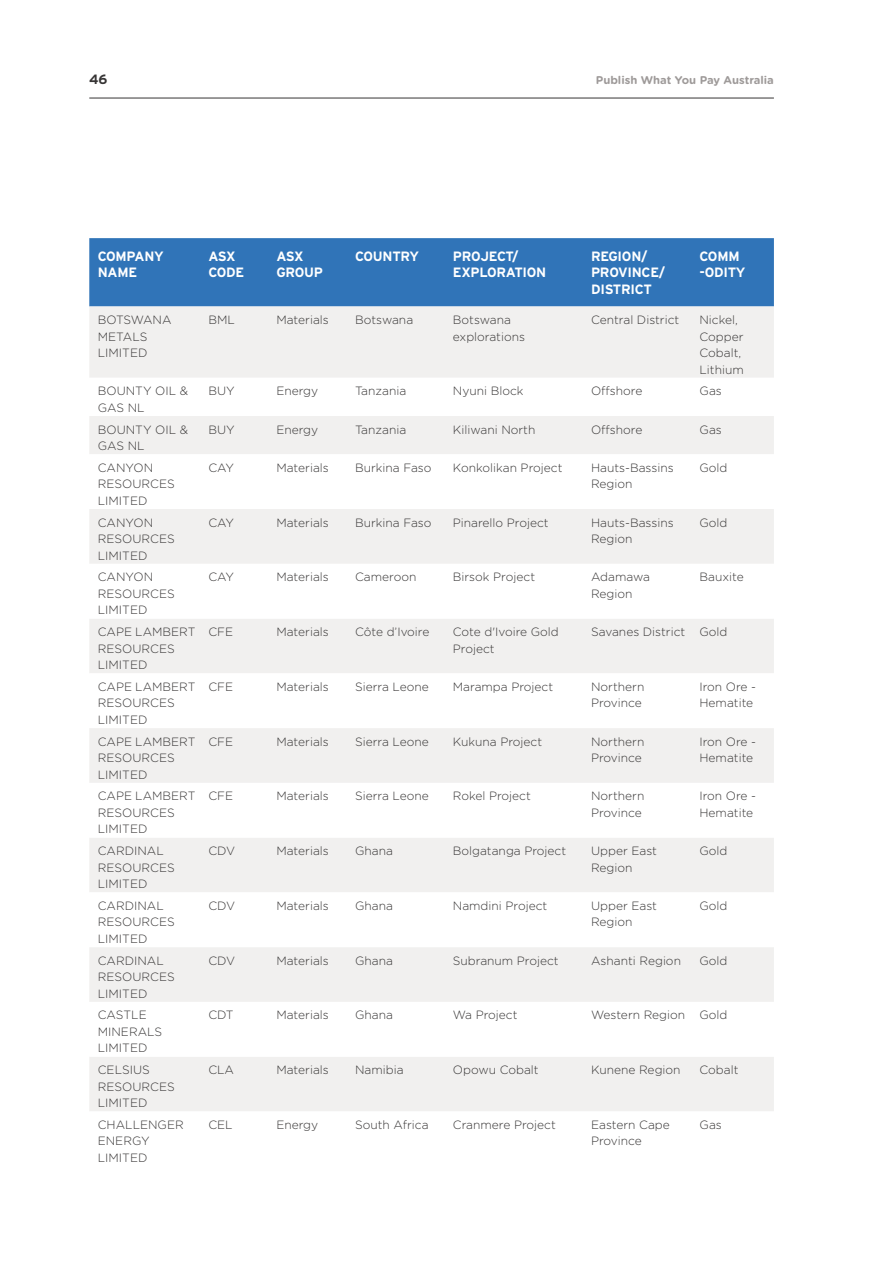
<style>
.page{position:relative;width:893px;height:1263px;background:#fff}
.page>*{position:absolute;margin:0;border:0;box-sizing:border-box;transform-origin:0 0}
.t1{font:700 13.5px/16.5px "Interstate";letter-spacing:-.02em;color:#fff}
.t2{font:700 13.5px "Interstate";color:#373535}
.t3{font:300 12px/16.5px "Gotham Rounded";color:#373535}
.t4{font:700 11.25px "Gotham Rounded";color:#9e9a99}
</style>
<div class="page">
<div style="left:89px;top:238px;width:685px;height:68px;background:#3074b8"></div>
<div style="left:89px;top:306px;width:685px;height:71px;background:#f1f0ef"></div>
<svg style="left:89px;top:416px;width:685px;height:695px;fill:#f1f0ef"></svg>
<hr style="left:89px;top:98px;width:685px;height:1px;background:#373535">
<p class="t2" style="left:89px;top:71px;width:20px">46</p>
<p class="t4" style="left:596px;top:71px;width:180px">Publish What You Pay Australia</p>
<p class="t1" style="left:98px;top:248px;width:68px">COMPANY<br>NAME</p>
<p class="t1" style="left:208px;top:248px;width:37px">ASX<br>CODE</p>
<p class="t1" style="left:276px;top:248px;width:48px">ASX<br>GROUP</p>
<p class="t1" style="left:355px;top:248px;width:66px">COUNTRY</p>
<p class="t1" style="left:453px;top:248px;width:95px">PROJECT/<br>EXPLORATION</p>
<p class="t1" style="left:591px;top:248px;width:76px">REGION/<br>PROVINCE/<br>DISTRICT</p>
<p class="t1" style="left:699px;top:248px;width:48px">COMM -ODITY</p>
<p class="t3" style="left:98px;top:311px;width:75px">BOTSWANA<br>METALS<br>LIMITED</p>
<p class="t3" style="left:208px;top:311px;width:28px">BML</p>
<p class="t3" style="left:276px;top:311px;width:54px">Materials</p>
<p class="t3" style="left:355px;top:311px;width:60px">Botswana</p>
<p class="t3" style="left:453px;top:311px;width:74px">Botswana explorations</p>
<p class="t3" style="left:591px;top:311px;width:90px">Central District</p>
<p class="t3" style="left:699px;top:311px;width:46px">Nickel,<br>Copper<br>Cobalt,<br>Lithium</p>
<p class="t3" style="left:98px;top:382px;width:92px">BOUNTY OIL &amp;<br>GAS NL</p>
<p class="t3" style="left:208px;top:382px;width:28px">BUY</p>
<p class="t3" style="left:276px;top:382px;width:43px">Energy</p>
<p class="t3" style="left:355px;top:382px;width:53px">Tanzania</p>
<p class="t3" style="left:453px;top:382px;width:72px">Nyuni Block</p>
<p class="t3" style="left:591px;top:382px;width:53px">Offshore</p>
<p class="t3" style="left:699px;top:382px;width:24px">Gas</p>
<p class="t3" style="left:98px;top:420px;width:92px">BOUNTY OIL &amp;<br>GAS NL</p>
<p class="t3" style="left:208px;top:420px;width:28px">BUY</p>
<p class="t3" style="left:276px;top:420px;width:43px">Energy</p>
<p class="t3" style="left:355px;top:420px;width:53px">Tanzania</p>
<p class="t3" style="left:453px;top:420px;width:84px">Kiliwani North</p>
<p class="t3" style="left:591px;top:420px;width:53px">Offshore</p>
<p class="t3" style="left:699px;top:420px;width:24px">Gas</p>
<p class="t3" style="left:98px;top:459px;width:78px">CANYON<br>RESOURCES<br>LIMITED</p>
<p class="t3" style="left:208px;top:459px;width:27px">CAY</p>
<p class="t3" style="left:276px;top:459px;width:54px">Materials</p>
<p class="t3" style="left:355px;top:459px;width:78px">Burkina Faso</p>
<p class="t3" style="left:453px;top:459px;width:111px">Konkolikan Project</p>
<p class="t3" style="left:591px;top:459px;width:84px">Hauts-Bassins<br>Region</p>
<p class="t3" style="left:699px;top:459px;width:29px">Gold</p>
<p class="t3" style="left:98px;top:513px;width:78px">CANYON<br>RESOURCES<br>LIMITED</p>
<p class="t3" style="left:208px;top:513px;width:27px">CAY</p>
<p class="t3" style="left:276px;top:513px;width:54px">Materials</p>
<p class="t3" style="left:355px;top:513px;width:78px">Burkina Faso</p>
<p class="t3" style="left:453px;top:513px;width:97px">Pinarello Project</p>
<p class="t3" style="left:591px;top:513px;width:84px">Hauts-Bassins<br>Region</p>
<p class="t3" style="left:699px;top:513px;width:29px">Gold</p>
<p class="t3" style="left:98px;top:568px;width:78px">CANYON<br>RESOURCES<br>LIMITED</p>
<p class="t3" style="left:208px;top:568px;width:27px">CAY</p>
<p class="t3" style="left:276px;top:568px;width:54px">Materials</p>
<p class="t3" style="left:355px;top:568px;width:63px">Cameroon</p>
<p class="t3" style="left:453px;top:568px;width:84px">Birsok Project</p>
<p class="t3" style="left:591px;top:568px;width:61px">Adamawa<br>Region</p>
<p class="t3" style="left:699px;top:568px;width:46px">Bauxite</p>
<p class="t3" style="left:98px;top:623px;width:99px">CAPE LAMBERT<br>RESOURCES<br>LIMITED</p>
<p class="t3" style="left:208px;top:623px;width:26px">CFE</p>
<p class="t3" style="left:276px;top:623px;width:54px">Materials</p>
<p class="t3" style="left:355px;top:623px;width:76px">Côte d’Ivoire</p>
<p class="t3" style="left:453px;top:623px;width:108px">Cote d'Ivoire Gold<br>Project</p>
<p class="t3" style="left:591px;top:623px;width:138px">Savanes District Gold</p>
<p class="t3" style="left:98px;top:678px;width:99px">CAPE LAMBERT<br>RESOURCES<br>LIMITED</p>
<p class="t3" style="left:208px;top:678px;width:26px">CFE</p>
<p class="t3" style="left:276px;top:678px;width:54px">Materials</p>
<p class="t3" style="left:355px;top:678px;width:75px">Sierra Leone</p>
<p class="t3" style="left:453px;top:678px;width:102px">Marampa Project</p>
<p class="t3" style="left:591px;top:678px;width:55px">Northern<br>Province</p>
<p class="t3" style="left:699px;top:678px;width:58px">Iron Ore -<br>Hematite</p>
<p class="t3" style="left:98px;top:732px;width:99px">CAPE LAMBERT<br>RESOURCES<br>LIMITED</p>
<p class="t3" style="left:208px;top:732px;width:26px">CFE</p>
<p class="t3" style="left:276px;top:732px;width:54px">Materials</p>
<p class="t3" style="left:355px;top:732px;width:75px">Sierra Leone</p>
<p class="t3" style="left:453px;top:732px;width:91px">Kukuna Project</p>
<p class="t3" style="left:591px;top:732px;width:55px">Northern<br>Province</p>
<p class="t3" style="left:699px;top:732px;width:58px">Iron Ore -<br>Hematite</p>
<p class="t3" style="left:98px;top:787px;width:99px">CAPE LAMBERT<br>RESOURCES<br>LIMITED</p>
<p class="t3" style="left:208px;top:787px;width:26px">CFE</p>
<p class="t3" style="left:276px;top:787px;width:54px">Materials</p>
<p class="t3" style="left:355px;top:787px;width:75px">Sierra Leone</p>
<p class="t3" style="left:453px;top:787px;width:80px">Rokel Project</p>
<p class="t3" style="left:591px;top:787px;width:55px">Northern<br>Province</p>
<p class="t3" style="left:699px;top:787px;width:58px">Iron Ore -<br>Hematite</p>
<p class="t3" style="left:98px;top:842px;width:78px">CARDINAL<br>RESOURCES<br>LIMITED</p>
<p class="t3" style="left:208px;top:842px;width:28px">CDV</p>
<p class="t3" style="left:276px;top:842px;width:54px">Materials</p>
<p class="t3" style="left:355px;top:842px;width:39px">Ghana</p>
<p class="t3" style="left:453px;top:842px;width:115px">Bolgatanga Project</p>
<p class="t3" style="left:591px;top:842px;width:67px">Upper East<br>Region</p>
<p class="t3" style="left:699px;top:842px;width:29px">Gold</p>
<p class="t3" style="left:98px;top:897px;width:78px">CARDINAL<br>RESOURCES<br>LIMITED</p>
<p class="t3" style="left:208px;top:897px;width:28px">CDV</p>
<p class="t3" style="left:276px;top:897px;width:54px">Materials</p>
<p class="t3" style="left:355px;top:897px;width:39px">Ghana</p>
<p class="t3" style="left:453px;top:897px;width:96px">Namdini Project</p>
<p class="t3" style="left:591px;top:897px;width:67px">Upper East<br>Region</p>
<p class="t3" style="left:699px;top:897px;width:29px">Gold</p>
<p class="t3" style="left:98px;top:952px;width:78px">CARDINAL<br>RESOURCES<br>LIMITED</p>
<p class="t3" style="left:208px;top:952px;width:28px">CDV</p>
<p class="t3" style="left:276px;top:952px;width:54px">Materials</p>
<p class="t3" style="left:355px;top:952px;width:39px">Ghana</p>
<p class="t3" style="left:453px;top:952px;width:107px">Subranum Project</p>
<p class="t3" style="left:591px;top:952px;width:91px">Ashanti Region</p>
<p class="t3" style="left:699px;top:952px;width:29px">Gold</p>
<p class="t3" style="left:98px;top:1006px;width:66px">CASTLE<br>MINERALS<br>LIMITED</p>
<p class="t3" style="left:208px;top:1006px;width:27px">CDT</p>
<p class="t3" style="left:276px;top:1006px;width:54px">Materials</p>
<p class="t3" style="left:355px;top:1006px;width:39px">Ghana</p>
<p class="t3" style="left:453px;top:1006px;width:66px">Wa Project</p>
<p class="t3" style="left:591px;top:1006px;width:138px">Western Region Gold</p>
<p class="t3" style="left:98px;top:1061px;width:78px">CELSIUS<br>RESOURCES<br>LIMITED</p>
<p class="t3" style="left:208px;top:1061px;width:27px">CLA</p>
<p class="t3" style="left:276px;top:1061px;width:54px">Materials</p>
<p class="t3" style="left:355px;top:1061px;width:50px">Namibia</p>
<p class="t3" style="left:453px;top:1061px;width:87px">Opowu Cobalt</p>
<p class="t3" style="left:591px;top:1061px;width:91px">Kunene Region</p>
<p class="t3" style="left:699px;top:1061px;width:41px">Cobalt</p>
<p class="t3" style="left:98px;top:1116px;width:87px">CHALLENGER<br>ENERGY<br>LIMITED</p>
<p class="t3" style="left:208px;top:1116px;width:26px">CEL</p>
<p class="t3" style="left:276px;top:1116px;width:43px">Energy</p>
<p class="t3" style="left:355px;top:1116px;width:75px">South Africa</p>
<p class="t3" style="left:453px;top:1116px;width:104px">Cranmere Project</p>
<p class="t3" style="left:591px;top:1116px;width:80px">Eastern Cape<br>Province</p>
<p class="t3" style="left:699px;top:1116px;width:24px">Gas</p>
</div>
